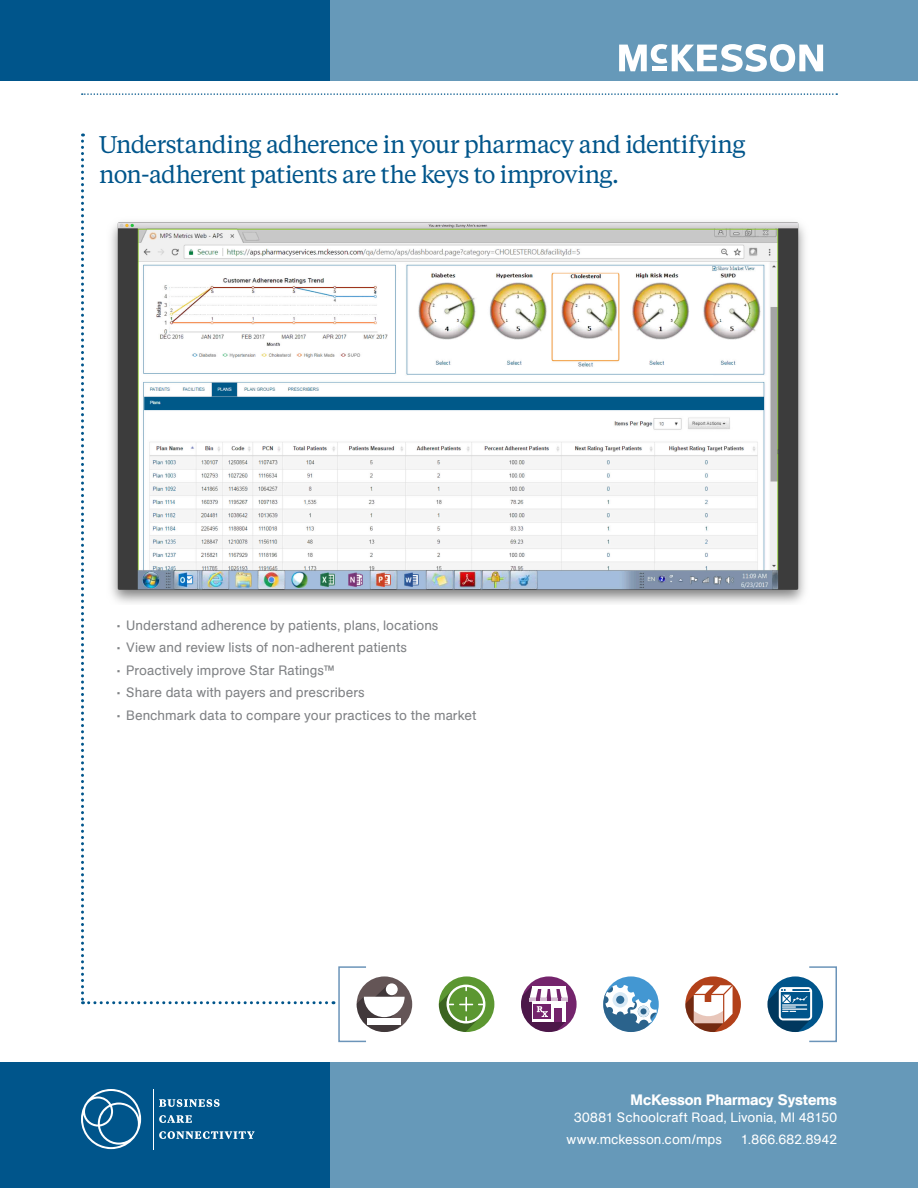
<style>
.page{position:relative;width:918px;height:1188px;background:#fff}
.page>*{position:absolute;margin:0;border:0;box-sizing:border-box;transform-origin:0 0}
.Subhead{font:24px/30px "Tiempos Text";letter-spacing:-.03em;color:#00558b}
.body_copy_bullets{font:500 15px "AG Book Pro";letter-spacing:-.005em;color:#fff}
.t1{font:13.5px "AG Book Pro";color:#808285}
.body_copy_bullets-2{font:13.5px "AG Book Pro";letter-spacing:.005em;color:#fff}
.body_copy_bullets-3{font:13.5px "AG Book Pro";letter-spacing:.03em;color:#fff}
</style>
<div class="page">
<div style="left:0;top:1062px;width:330px;height:126px;background:#00558b"></div>
<div style="left:0;top:0;width:330px;height:81px;background:#00558b"></div>
<div style="left:330px;top:0;width:588px;height:81px;background:#6699b9"></div>
<div style="left:330px;top:1062px;width:588px;height:126px;background:#6699b9"></div>
<svg style="left:619px;top:44px;width:204px;height:28px"></svg>
<svg style="left:82px;top:93px;width:755px;height:2px"></svg>
<svg style="left:81px;top:1089px;width:60px;height:60px"></svg>
<hr style="left:153px;top:1089px;width:1px;height:60px;background:#fff">
<svg style="left:159px;top:1099px;width:61px;height:8px"></svg>
<svg style="left:159px;top:1115px;width:33px;height:8px"></svg>
<svg style="left:159px;top:1131px;width:96px;height:8px"></svg>
<svg style="left:81px;top:134px;width:253px;height:870px"></svg>
<div style="left:338px;top:966px;width:29px;height:76px;border:2px solid #6b94b9"></div>
<div style="left:808px;top:966px;width:29px;height:76px;border:2px solid #6b94b9"></div>
<div style="left:439px;top:976px;width:55px;height:56px;background:#5c9731;border-radius:28px"></div>
<svg style="left:439px;top:985px;width:46px;height:47px"></svg>
<div style="left:521px;top:976px;width:56px;height:56px;background:#74246c;border-radius:28px"></div>
<svg style="left:521px;top:986px;width:47px;height:46px"></svg>
<div style="left:603px;top:976px;width:56px;height:56px;background:#4397d2;border-radius:28px"></div>
<svg style="left:603px;top:985px;width:54px;height:47px"></svg>
<div style="left:685px;top:976px;width:56px;height:56px;background:#b2411a;border-radius:28px"></div>
<svg style="left:685px;top:985px;width:48px;height:47px"></svg>
<div style="left:768px;top:976px;width:55px;height:56px;background:#00558b;border-radius:28px"></div>
<svg style="left:768px;top:987px;width:44px;height:45px"></svg>
<div style="left:357px;top:976px;width:55px;height:56px;background:#645556;border-radius:28px"></div>
<svg style="left:357px;top:986px;width:48px;height:46px"></svg>
<div style="left:386px;top:983px;width:12px;height:12px;background:#fff;border-radius:50%"></div>
<div style="left:367px;top:1019px;width:34px;height:6px;background:#fff"></div>
<img style="left:104px;top:215px;width:701px;height:389px">
<p class="Subhead" style="left:99px;top:129px;width:648px">Understanding adherence in your pharmacy and identifying non-adherent patients are the keys to improving.</p>
<p class="t1" style="left:117px;top:616px;width:323px">• Understand adherence by patients, plans, locations</p>
<p class="t1" style="left:117px;top:639px;width:291px">• View and review lists of non-adherent patients</p>
<p class="t1" style="left:117px;top:661px;width:219px">• Proactively improve Star Ratings™</p>
<p class="t1" style="left:117px;top:684px;width:249px">• Share data with payers and prescribers</p>
<p class="t1" style="left:117px;top:706px;width:361px">• Benchmark data to compare your practices to the market</p>
<p class="body_copy_bullets" style="left:631px;top:1090px;width:208px">McKesson Pharmacy Systems</p>
<p class="body_copy_bullets-2" style="left:574px;top:1108px;width:264px">30881 Schoolcraft Road, Livonia, MI 48150</p>
<p class="body_copy_bullets-2" style="left:567px;top:1131px;width:157px">www.mckesson.com/mps</p>
<p class="body_copy_bullets-3" style="left:741px;top:1131px;width:98px">1.866.682.8942</p>
</div>
